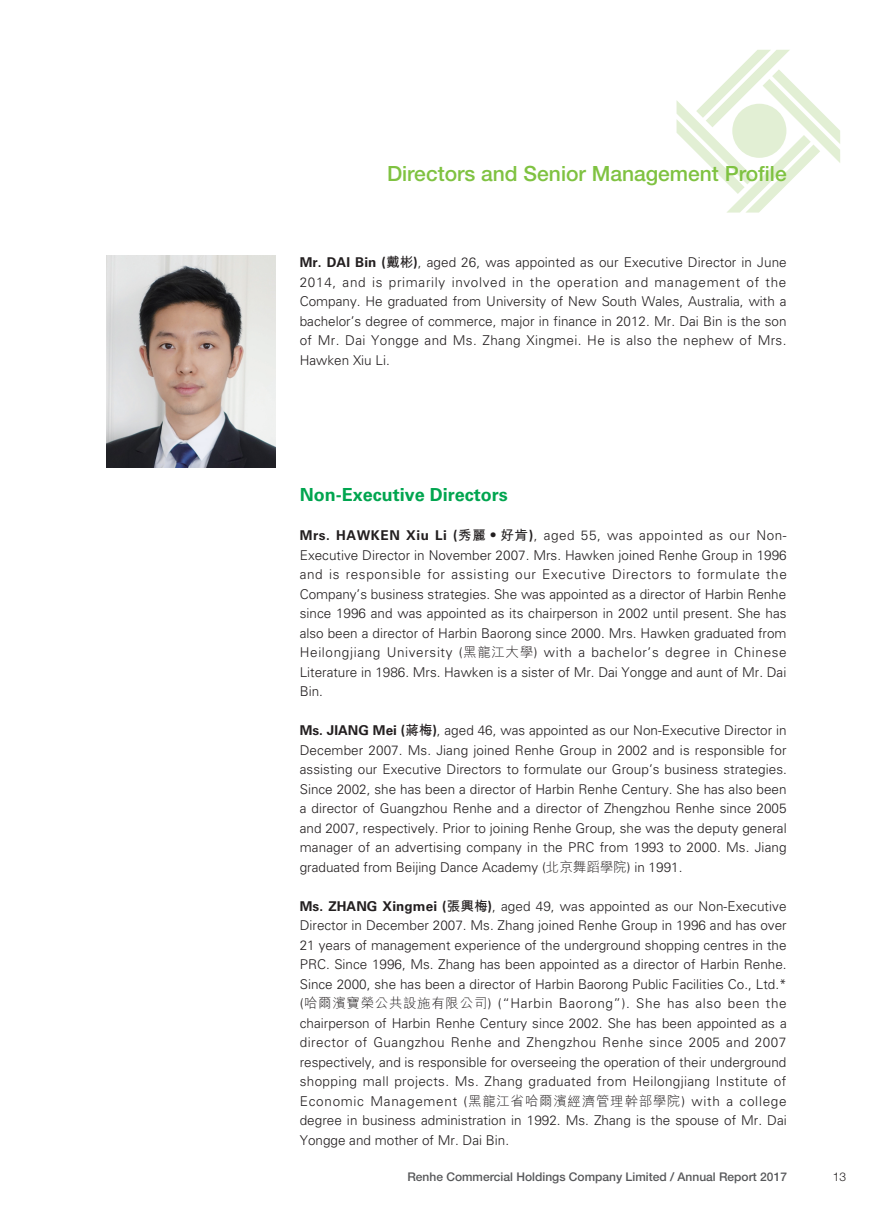
<style>
.page{position:relative;width:893px;height:1212px;background:#fff}
.page>*{position:absolute;margin:0;border:0;box-sizing:border-box;transform-origin:0 0}
.t1{font:500 21px "Helvetica Neue LT Std";color:#7fc241}
._01_H1{font:700 18px "Univers LT Std";color:#00a54f}
._00_txt{font:300 13.5px/19.5px "Univers LT Std";color:#231f20;text-align:justify}
.t2{font:500 12px "Helvetica Neue LT Std";color:#57585a}
.t3{font:300 12px "Helvetica Neue LT Std";color:#231f20}
.s1{font-weight:700}
.s2{font-family:"M Hei HK";font-weight:700}
.s3{font-family:"M Hei HK"}
</style>
<div class="page">
<svg style="left:676px;top:50px;width:164px;height:163px"></svg>
<img style="left:106px;top:255px;width:169px;height:213px">
<p class="t1" style="left:387px;top:161px;width:401px">Directors and Senior Management Profile</p>
<p class="_00_txt" style="left:300px;top:253px;width:488px"><span class="s1">Mr. DAI Bin (</span><span class="s2">戴彬</span><span class="s1">)</span>, aged 26, was appointed as our Executive Director in June 2014, and is primarily involved in the operation and management of the Company. He graduated from University of New South Wales, Australia, with a bachelor’s degree of commerce, major in finance in 2012. Mr. Dai Bin is the son of Mr. Dai Yongge and Ms. Zhang Xingmei. He is also the nephew of Mrs.<br>Hawken Xiu Li.</p>
<p class="_01_H1" style="left:300px;top:484px;width:210px">Non-Executive Directors</p>
<p class="_00_txt" style="left:300px;top:526px;width:489px"><span class="s1">Mrs. HAWKEN Xiu Li (</span><span class="s2">秀麗‧好肯</span><span class="s1">)</span>, aged 55, was appointed as our Non-Executive Director in November 2007. Mrs. Hawken joined Renhe Group in 1996 and is responsible for assisting our Executive Directors to formulate the Company’s business strategies. She was appointed as a director of Harbin Renhe since 1996 and was appointed as its chairperson in 2002 until present. She has also been a director of Harbin Baorong since 2000. Mrs. Hawken graduated from Heilongjiang University (<span class="s3">黑龍江大學</span>) with a bachelor’s degree in Chinese Literature in 1986. Mrs. Hawken is a sister of Mr. Dai Yongge and aunt of Mr. Dai Bin.</p>
<p class="_00_txt" style="left:300px;top:721px;width:489px"><span class="s1">Ms. JIANG Mei (</span><span class="s2">蔣梅</span><span class="s1">)</span>, aged 46, was appointed as our Non-Executive Director in December 2007. Ms. Jiang joined Renhe Group in 2002 and is responsible for assisting our Executive Directors to formulate our Group’s business strategies.<br>Since 2002, she has been a director of Harbin Renhe Century. She has also been a director of Guangzhou Renhe and a director of Zhengzhou Renhe since 2005 and 2007, respectively. Prior to joining Renhe Group, she was the deputy general manager of an advertising company in the PRC from 1993 to 2000. Ms. Jiang graduated from Beijing Dance Academy (<span class="s3">北京舞蹈學院</span>) in 1991.</p>
<p class="_00_txt" style="left:300px;top:896px;width:489px"><span class="s1">Ms. ZHANG Xingmei (</span><span class="s2">張興梅</span><span class="s1">)</span>, aged 49, was appointed as our Non-Executive Director in December 2007. Ms. Zhang joined Renhe Group in 1996 and has over 21 years of management experience of the underground shopping centres in the PRC. Since 1996, Ms. Zhang has been appointed as a director of Harbin Renhe.<br>Since 2000, she has been a director of Harbin Baorong Public Facilities Co., Ltd.* (<span class="s3">哈爾濱寶榮公共設施有限公司</span>) (“Harbin Baorong”). She has also been the chairperson of Harbin Renhe Century since 2002. She has been appointed as a director of Guangzhou Renhe and Zhengzhou Renhe since 2005 and 2007 respectively, and is responsible for overseeing the operation of their underground shopping mall projects. Ms. Zhang graduated from Heilongjiang Institute of Economic Management (<span class="s3">黑龍江省哈爾濱經濟管理幹部學院</span>) with a college degree in business administration in 1992. Ms. Zhang is the spouse of Mr. Dai Yongge and mother of Mr. Dai Bin.</p>
<p class="t2" style="left:407px;top:1169px;width:381px">Renhe Commercial Holdings Company Limited / Annual Report 2017</p>
<p class="t3" style="left:833px;top:1169px;width:15px">13</p>
</div>
